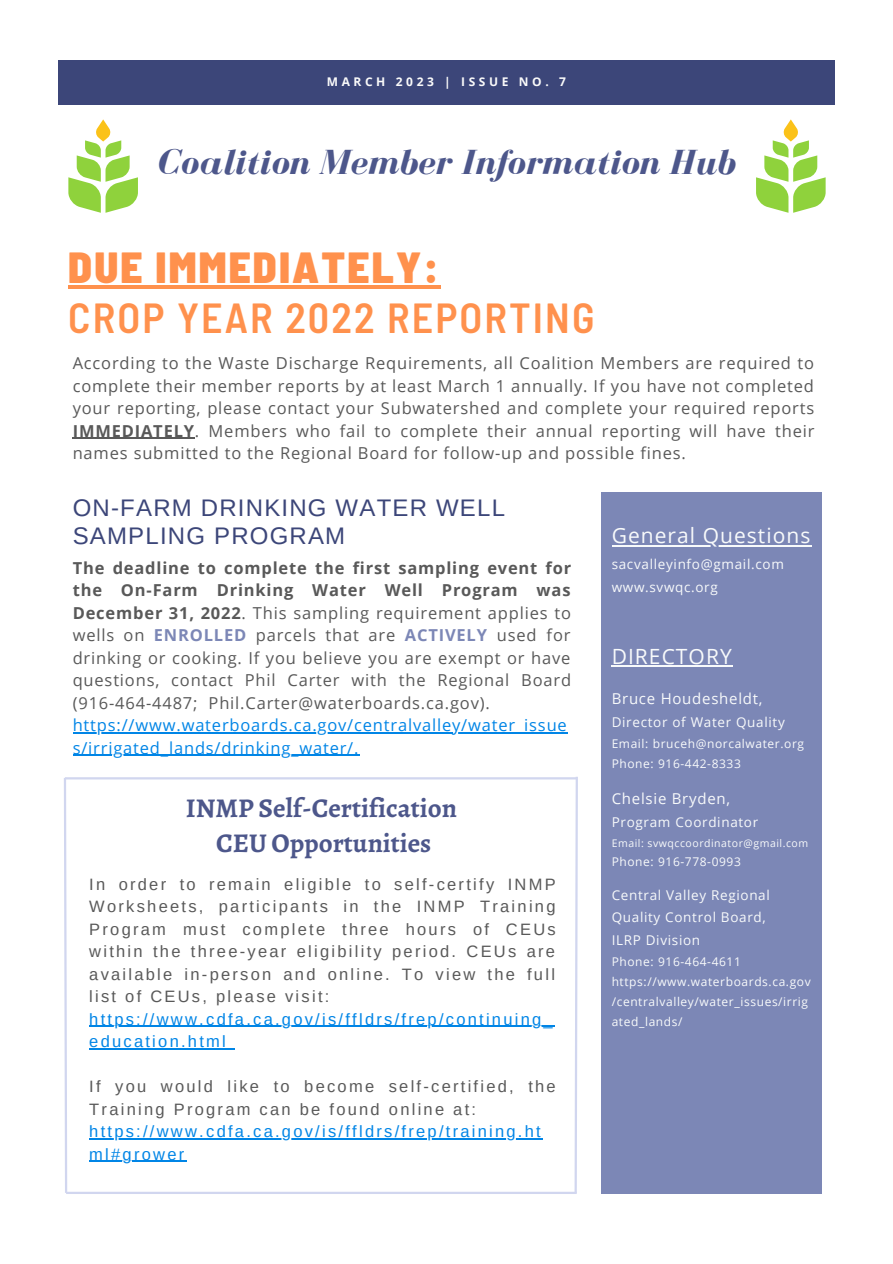
<style>
.page{position:relative;width:893px;height:1264px;background:#fff}
.page>*{position:absolute;margin:0;border:0;box-sizing:border-box;transform-origin:0 0}
.t1{font:900 semi-condensed 43.5px "Barlow";letter-spacing:.05em;color:#ff914d}
.t2{font:600 semi-condensed 42px "Barlow";letter-spacing:.05em;color:#ff914d}
.t3{font:italic 700 36px "Bodoni FLF";color:#4d578b}
.t4{font:700 27px/34.8px "Alegreya";color:#4d578b;text-align:center}
.t5{font:24px/28px "Arimo";letter-spacing:.05em;color:#3c4679}
.t6{font:21px "Open Sans";letter-spacing:.05em;color:#f8fafb}
.t7{font:16.5px/22.5px "Open Sans";letter-spacing:.05em;color:#595959;text-align:justify}
.t8{font:16.5px/22.5px "Arimo";letter-spacing:.135em;color:#595959;text-align:justify}
.t9{font:16.5px/22.5px "Arimo";letter-spacing:.135em;color:#0085e6}
.t10{font:16.5px/22.5px "Open Sans";letter-spacing:.05em;color:#0085e6}
.t11{font:15px "Open Sans";letter-spacing:.05em;color:#f8fafb}
.t12{font:13.5px/22.5px "Open Sans";letter-spacing:.05em;color:#f8fafb}
.t13{font:12px/20px "Open Sans";letter-spacing:.05em;color:#f8fafb}
.t14{font:700 12px "Open Sans";letter-spacing:.3em;color:#fafafa}
.t15{font:10.5px "Open Sans";letter-spacing:.05em;color:#f8fafb}
.s1{font-weight:700}
.s2{font-weight:700;color:#7c87b6}
</style>
<div class="page">
<div style="left:58px;top:60px;width:776px;height:45px;background:#3c4679"></div>
<svg style="left:756px;top:119px;width:69px;height:94px"></svg>
<div style="left:601px;top:492px;width:220px;height:701px;background:#7c87b6"></div>
<svg style="left:68px;top:119px;width:70px;height:94px"></svg>
<hr style="left:611px;top:544px;width:200px;height:2px;background:#f8fafb">
<hr style="left:611px;top:665px;width:121px;height:2px;background:#f8fafb">
<hr style="left:68px;top:285px;width:373px;height:4px;background:#ff914d">
<hr style="left:73px;top:438px;width:122px;height:1px;background:#595959">
<hr style="left:73px;top:732px;width:494px;height:1px;background:#0085e6">
<hr style="left:73px;top:754px;width:286px;height:2px;background:#0085e6">
<hr style="left:65px;top:777px;width:511px;height:2px;background:#d1d6ef">
<hr style="left:66px;top:1191px;width:510px;height:2px;background:#d1d6ef">
<svg style="left:64px;top:778px;width:4px;height:416px"></svg>
<svg style="left:573px;top:776px;width:5px;height:418px"></svg>
<hr style="left:89px;top:1025px;width:466px;height:2px;background:#0085e6">
<hr style="left:89px;top:1048px;width:139px;height:1px;background:#0085e6">
<hr style="left:89px;top:1138px;width:453px;height:1px;background:#0085e6">
<hr style="left:89px;top:1160px;width:97px;height:1px;background:#0085e6">
<p class="t14" style="left:327px;top:73px;width:240px">MARCH 2023 | ISSUE NO. 7</p>
<h3 class="t3" style="left:157px;top:143px;width:579px">Coalition Member Information Hub</h3>
<h1 class="t1" style="left:68px;top:239px;width:372px">DUE IMMEDIATELY:</h1>
<h2 class="t2" style="left:68px;top:290px;width:527px">CROP YEAR 2022 REPORTING</h2>
<p class="t7" style="left:73px;top:351px;width:743px">According to the Waste Discharge Requirements, all Coalition Members are required to complete their member reports by at least March 1 annually. If you have not completed your reporting, please contact your Subwatershed and complete your required reports <span class="s1">IMMEDIATELY</span>. Members who fail to complete their annual reporting will have their names submitted to the Regional Board for follow-up and possible fines.</p>
<h3 class="t5" style="left:73px;top:494px;width:434px">ON-FARM DRINKING WATER WELL<br>SAMPLING PROGRAM</h3>
<p class="t7" style="left:73px;top:556px;width:500px"><span class="s1">The deadline to complete the first sampling event for the On-Farm Drinking Water Well Program was December 31, 2022</span>. This sampling requirement applies to wells on <span class="s2">ENROLLED</span> parcels that are <span class="s2">ACTIVELY</span> used for drinking or cooking. If you believe you are exempt or have questions, contact Phil Carter with the Regional Board (916-464-4487; Phil.Carter@waterboards.ca.gov).</p>
<p class="t10" style="left:73px;top:713px;width:495px">https://www.waterboards.ca.gov/centralvalley/water_issue s/irrigated_lands/drinking_water/.</p>
<h3 class="t4" style="left:186px;top:791px;width:272px">INMP Self-Certification<br>CEU Opportunities</h3>
<p class="t8" style="left:89px;top:872px;width:468px">In order to remain eligible to self-certify INMP Worksheets, participants in the INMP Training Program must complete three hours of CEUs within the three-year eligibility period. CEUs are available in-person and online. To view the full list of CEUs, please visit:</p>
<p class="t9" style="left:89px;top:1007px;width:465px">https://www.cdfa.ca.gov/is/ffldrs/frep/continuing_ education.html</p>
<p class="t8" style="left:89px;top:1075px;width:468px">If you would like to become self-certified, the<br>Training Program can be found online at:</p>
<p class="t9" style="left:89px;top:1120px;width:453px">https://www.cdfa.ca.gov/is/ffldrs/frep/training.ht ml#grower</p>
<p class="t6" style="left:611px;top:521px;width:200px">General Questions</p>
<p class="t12" style="left:611px;top:552px;width:174px">sacvalleyinfo@gmail.com www.svwqc.org</p>
<p class="t6" style="left:611px;top:641px;width:122px">DIRECTORY</p>
<p class="t11" style="left:611px;top:688px;width:152px">Bruce Houdesheldt,</p>
<p class="t12" style="left:611px;top:710px;width:175px">Director of Water Quality</p>
<p class="t13" style="left:611px;top:733px;width:194px">Email: bruceh@norcalwater.org<br>Phone: 916-442-8333</p>
<p class="t11" style="left:611px;top:788px;width:120px">Chelsie Bryden,</p>
<p class="t12" style="left:611px;top:810px;width:148px">Program Coordinator</p>
<p class="t15" style="left:611px;top:835px;width:198px">Email: svwqccoordinator@gmail.com</p>
<p class="t13" style="left:611px;top:851px;width:131px">Phone: 916-778-0993</p>
<p class="t12" style="left:611px;top:883px;width:160px">Central Valley Regional<br>Quality Control Board,<br>ILRP Division</p>
<p class="t13" style="left:611px;top:951px;width:200px">Phone: 916-464-4611 https://www.waterboards.ca.gov /centralvalley/water_issues/irrig ated_lands/</p>
</div>
